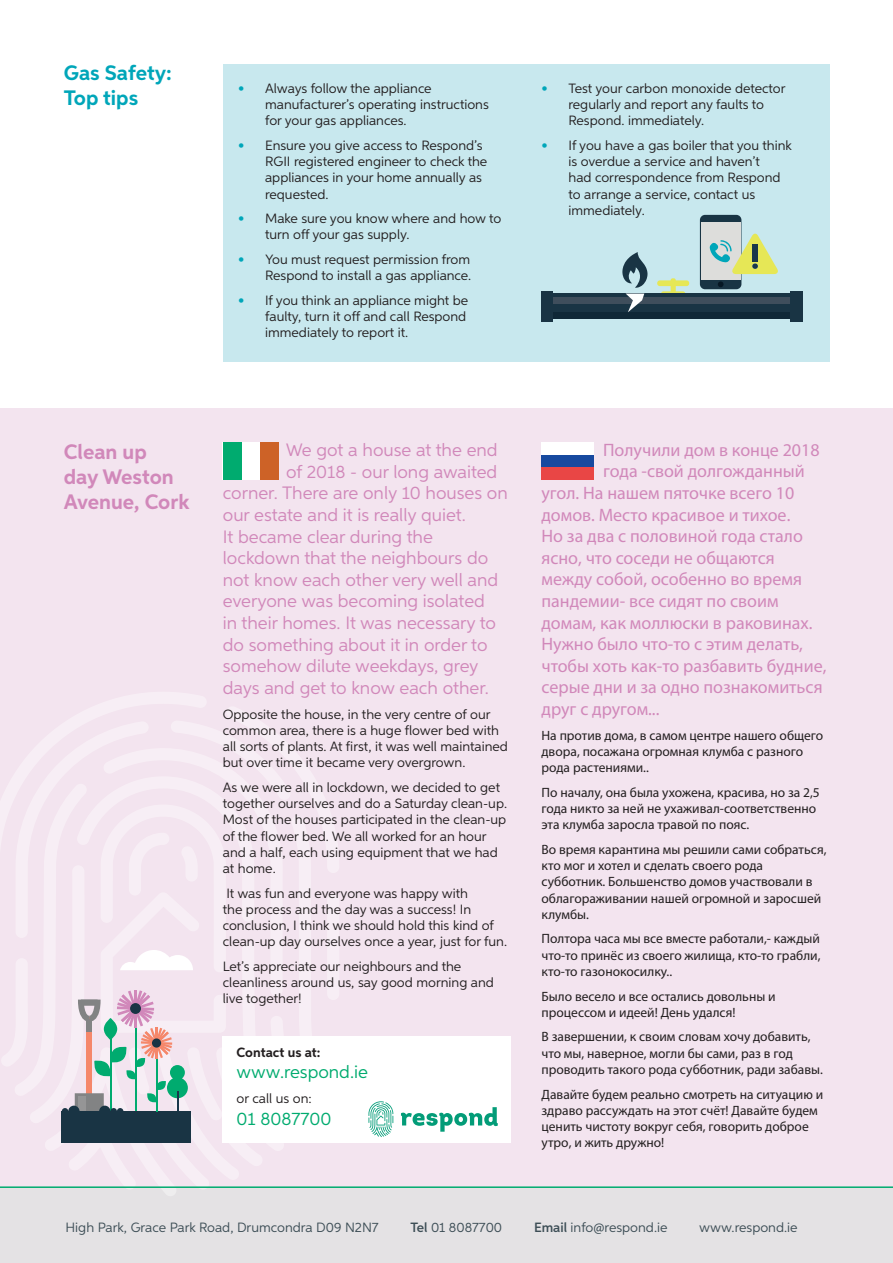
<style>
.page{position:relative;width:893px;height:1263px;background:#fff}
.page>*{position:absolute;margin:0;border:0;box-sizing:border-box;transform-origin:0 0}
.t1{font:700 21px/25.2px "Aspira";color:#d188ba}
.t2{font:700 21px "Aspira";color:#00a6b9}
.Body{font:18px "Myriad Pro";color:#d188ba}
.Body-2{font:18px "Aspira";color:#d188ba}
.Body-3{font:18px "Aspira";color:#00ab6f}
.Body-4{font:13.5px/16.2px "Aspira";color:#231f20}
.Body-5{font:13.5px/16.2px "Myriad Pro";color:#231f20}
.Body-6{font:13.5px "Aspira";color:#3d4e56}
.Body-7{font:700 13.5px "Aspira";color:#231f20}
.s1{color:#00a6b9}
.s2{font-weight:600}
</style>
<div class="page">
<div style="left:0;top:408px;width:893px;height:780px;background:#f3e4ef"></div>
<div style="left:0;top:1188px;width:893px;height:75px;background:#e4e2e4"></div>
<div style="left:223px;top:1036px;width:288px;height:106px;background:#fff"></div>
<svg style="left:401px;top:1107px;width:97px;height:25px"></svg>
<svg style="left:368px;top:1101px;width:25px;height:36px"></svg>
<hr style="left:0;top:1186px;width:893px;height:2px;background:#00ab6f">
<div style="left:223px;top:64px;width:606px;height:297px;background:#c8e8ee"></div>
<div style="left:541px;top:442px;width:53px;height:38px;background:#17499f"></div>
<div style="left:541px;top:442px;width:53px;height:13px;background:#fff"></div>
<div style="left:541px;top:467px;width:53px;height:13px;background:#e94645"></div>
<div style="left:223px;top:442px;width:56px;height:38px;background:#fff"></div>
<div style="left:223px;top:442px;width:18px;height:38px;background:#00ab6f"></div>
<div style="left:260px;top:442px;width:19px;height:38px;background:#cd6227"></div>
<svg style="left:622px;top:252px;width:25px;height:36px"></svg>
<svg style="left:661px;top:291px;width:24px;height:6px"></svg>
<div style="left:671px;top:278px;width:5px;height:19px;background:#e6e756;border-radius:2px"></div>
<div style="left:541px;top:294px;width:262px;height:25px;background:#193444"></div>
<div style="left:541px;top:297px;width:262px;height:6px;background:#3f4e5c"></div>
<div style="left:541px;top:312px;width:262px;height:7px;background:#0f2837"></div>
<div style="left:541px;top:291px;width:12px;height:31px;background:#193444"></div>
<div style="left:790px;top:291px;width:13px;height:31px;background:#193444"></div>
<div style="left:657px;top:280px;width:32px;height:6px;background:#e6e756;border-radius:3px"></div>
<svg style="left:626px;top:294px;width:18px;height:18px"></svg>
<div style="left:700px;top:215px;width:41px;height:74px;background:#193444;border-radius:5px"></div>
<div style="left:701px;top:222px;width:39px;height:57px;background:#dddddb"></div>
<svg style="left:718px;top:281px;width:5px;height:6px"></svg>
<svg style="left:710px;top:234px;width:68px;height:40px"></svg>
<svg style="left:0;top:950px;width:339px;height:246px"></svg>
<h1 class="t2" style="left:64px;top:60px;width:110px">Gas Safety:</h1>
<h1 class="t2" style="left:64px;top:85px;width:76px">Top tips</h1>
<p class="Body-4" style="left:568px;top:80px;width:219px;text-indent:-27px"><span class="s1">•</span> Test your carbon monoxide detector regularly and report any faults to<br>Respond. immediately.</p>
<p class="Body-4" style="left:568px;top:137px;width:225px;text-indent:-27px"><span class="s1">•</span> If you have a gas boiler that you think is overdue a service and haven’t<br>had correspondence from Respond to arrange a service, contact us immediately.</p>
<p class="Body-4" style="left:265px;top:80px;width:225px;text-indent:-27px"><span class="s1">•</span> Always follow the appliance manufacturer’s operating instructions for your gas appliances.</p>
<p class="Body-4" style="left:265px;top:137px;width:224px;text-indent:-27px"><span class="s1">•</span> Ensure you give access to Respond’s<br>RGII registered engineer to check the appliances in your home annually as requested.</p>
<p class="Body-4" style="left:265px;top:210px;width:238px;text-indent:-27px"><span class="s1">•</span> Make sure you know where and how to turn off your gas supply.</p>
<p class="Body-4" style="left:238px;top:251px;width:235px;text-align:right"><span class="s1">•</span> You must request permission from<br>Respond to install a gas appliance.</p>
<p class="Body-4" style="left:265px;top:292px;width:205px;text-indent:-27px"><span class="s1">•</span> If you think an appliance might be faulty, turn it off and call Respond immediately to report it.</p>
<h1 class="t1" style="left:64px;top:439px;width:127px">Clean up<br>day Weston<br>Avenue, Cork</h1>
<p class="Body-2" style="left:286px;top:439px;width:213px">We got a house at the end</p>
<p class="Body-2" style="left:286px;top:461px;width:213px">of 2018 - our long awaited</p>
<p class="Body-2" style="left:223px;top:482px;width:287px">corner. There are only 10 houses on</p>
<p class="Body-2" style="left:223px;top:504px;width:244px">our estate and it is really quiet.</p>
<p class="Body-2" style="left:223px;top:525px;width:211px">It became clear during the</p>
<p class="Body-2" style="left:223px;top:547px;width:267px">lockdown that the neighbours do</p>
<p class="Body-2" style="left:223px;top:569px;width:277px">not know each other very well and</p>
<p class="Body-2" style="left:223px;top:590px;width:264px">everyone was becoming isolated</p>
<p class="Body-2" style="left:223px;top:612px;width:275px">in their homes. It was necessary to</p>
<p class="Body-2" style="left:223px;top:633px;width:266px">do something about it in order to</p>
<p class="Body-2" style="left:223px;top:655px;width:257px">somehow dilute weekdays, grey</p>
<p class="Body-2" style="left:223px;top:677px;width:268px">days and get to know each other.</p>
<p class="Body-4" style="left:223px;top:706px;width:287px">Opposite the house, in the very centre of our common area, there is a huge flower bed with all sorts of plants. At first, it was well maintained but over time it became very overgrown.</p>
<p class="Body-4" style="left:223px;top:779px;width:286px">As we were all in lockdown, we decided to get together ourselves and do a Saturday clean-up.<br>Most of the houses participated in the clean-up of the flower bed. We all worked for an hour and a half, each using equipment that we had at home.</p>
<p class="Body-4" style="left:223px;top:885px;width:286px">It was fun and everyone was happy with<br>the process and the day was a success! In conclusion, I think we should hold this kind of clean-up day ourselves once a year, just for fun.</p>
<p class="Body-4" style="left:223px;top:958px;width:273px">Let’s appreciate our neighbours and the cleanliness around us, say good morning and live together!</p>
<p class="Body-7" style="left:237px;top:1044px;width:85px">Contact us at:</p>
<p class="Body-3" style="left:237px;top:1061px;width:133px">www.respond.ie</p>
<p class="Body-4" style="left:237px;top:1090px;width:77px">or call us on:</p>
<p class="Body-3" style="left:237px;top:1107px;width:96px">01 8087700</p>
<p class="Body" style="left:603px;top:439px;width:218px">Получили дом в конце 2018</p>
<p class="Body" style="left:603px;top:460px;width:203px">года -свой долгожданный</p>
<p class="Body" style="left:541px;top:482px;width:254px">угол. На нашем пяточке всего 10</p>
<p class="Body" style="left:541px;top:503px;width:250px">домов. Место красивое и тихое.</p>
<p class="Body" style="left:541px;top:525px;width:263px">Но за два с половиной года стало</p>
<p class="Body" style="left:541px;top:547px;width:235px">ясно, что соседи не общаются</p>
<p class="Body" style="left:541px;top:568px;width:262px">между собой, особенно во время</p>
<p class="Body" style="left:541px;top:590px;width:238px">пандемии- все сидят по своим</p>
<p class="Body" style="left:541px;top:611px;width:273px">домам, как моллюски в раковинах.</p>
<p class="Body" style="left:541px;top:633px;width:263px">Нужно было что-то с этим делать,</p>
<p class="Body" style="left:541px;top:655px;width:286px">чтобы хоть как-то разбавить будние,</p>
<p class="Body" style="left:541px;top:676px;width:283px">серые дни и за одно познакомиться</p>
<p class="Body" style="left:541px;top:698px;width:119px">друг с другом...</p>
<p class="Body-5" style="left:541px;top:727px;width:283px">На против дома, в самом центре нашего общего двора, посажана огромная клумба с разного рода растениями..</p>
<p class="Body-5" style="left:541px;top:784px;width:280px">По началу, она была ухожена, красива, но за 2,5 года никто за ней не ухаживал-соответственно эта клумба заросла травой по пояс.</p>
<p class="Body-5" style="left:541px;top:841px;width:286px">Во время карантина мы решили сами собраться, кто мог и хотел и сделать своего рода субботник. Большенство домов участвовали в облагораживании нашей огромной и заросшей клумбы.</p>
<p class="Body-5" style="left:541px;top:930px;width:280px;text-align:justify">Полтора часа мы все вместе работали,- каждый что-то принёс из своего жилища, кто-то грабли, кто-то газонокосилку..</p>
<p class="Body-5" style="left:541px;top:988px;width:236px">Было весело и все остались довольны и процессом и идеей! День удался!</p>
<p class="Body-5" style="left:541px;top:1028px;width:283px">В завершении, к своим словам хочу добавить, что мы, наверное, могли бы сами, раз в год проводить такого рода субботник, ради забавы.</p>
<p class="Body-5" style="left:541px;top:1086px;width:283px">Давайте будем реально смотреть на ситуацию и здраво рассуждать на этот счёт! Давайте будем ценить чистоту вокруг себя, говорить доброе утро, и жить дружно!</p>
<p class="Body-6" style="left:65px;top:1219px;width:315px">High Park, Grace Park Road, Drumcondra D09 N2N7</p>
<p class="Body-6" style="left:411px;top:1219px;width:93px"><span class="s2">Tel</span> 01 8087700</p>
<p class="Body-6" style="left:534px;top:1219px;width:135px"><span class="s2">Email</span> info@respond.ie</p>
<p class="Body-6" style="left:699px;top:1219px;width:100px">www.respond.ie</p>
</div>
